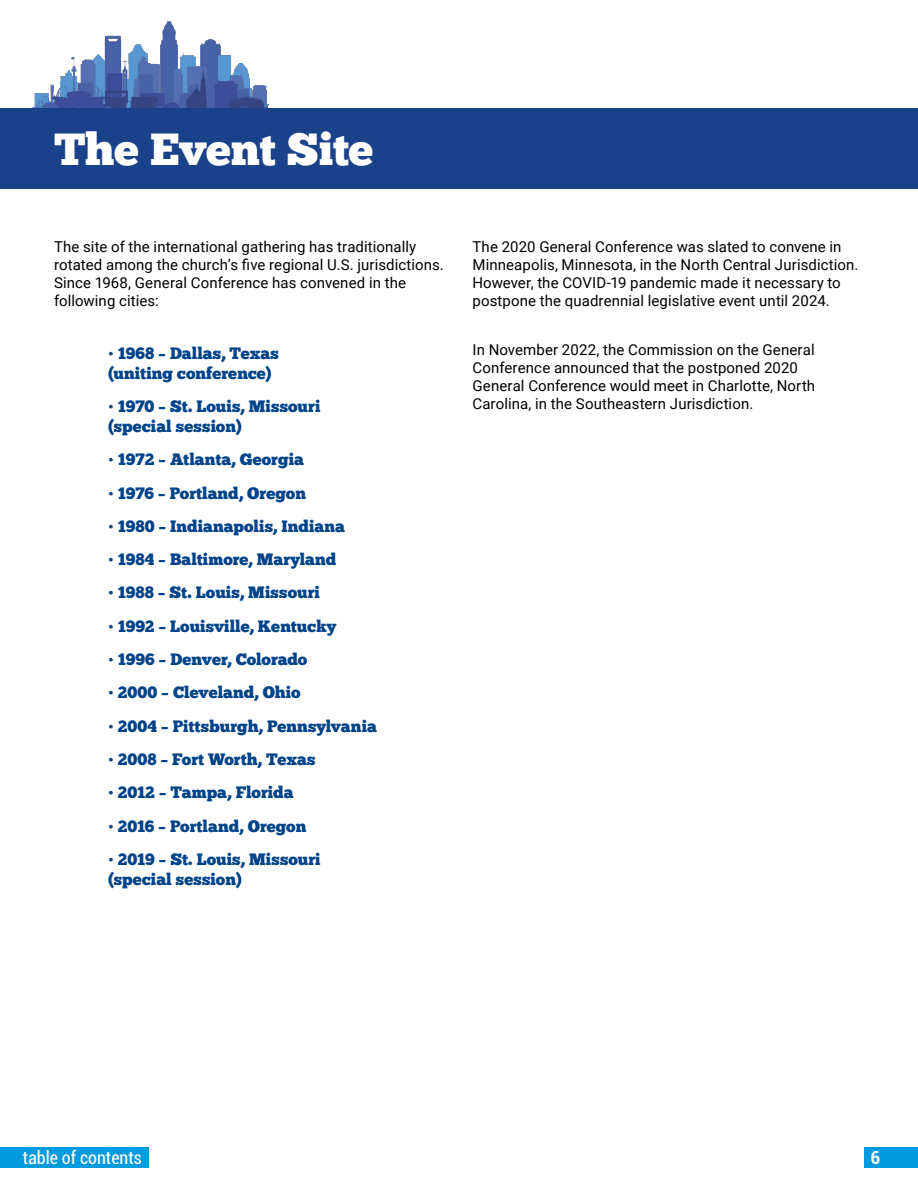
<style>
.page{position:relative;width:918px;height:1188px;background:#fff}
.page>*{position:absolute;margin:0;border:0;box-sizing:border-box;transform-origin:0 0}
.headline-WHT{font:45px "Chunk Five";letter-spacing:-.005em;color:#fff}
.t1{font:condensed 18px "Roboto";color:#fff}
.t2{font:700 condensed 18px "Roboto";color:#fff}
.Body_copy{font:16.5px/19.8px "Chunk Five";color:#004389}
.Body_copy-2{font:15px/18px "Roboto";letter-spacing:.005em;color:#000}
</style>
<div class="page">
<img style="left:32px;top:21px;width:236px;height:87px">
<div style="left:0;top:108px;width:918px;height:81px;background:#1a428a"></div>
<div style="left:864px;top:1148px;width:54px;height:20px;background:#009bde"></div>
<div style="left:0;top:1148px;width:148px;height:20px;background:#009bde"></div>
<p class="headline-WHT" style="left:54px;top:122px;width:321px">The Event Site</p>
<p class="Body_copy-2" style="left:54px;top:237px;width:391px">The site of the international gathering has traditionally rotated among the church’s five regional U.S. jurisdictions.<br>Since 1968, General Conference has convened in the following cities:</p>
<p class="Body_copy" style="left:108px;top:344px;width:173px">• 1968 – Dallas, Texas (uniting conference)</p>
<p class="Body_copy" style="left:108px;top:397px;width:214px">• 1970 – St. Louis, Missouri (special session)</p>
<p class="Body_copy" style="left:108px;top:450px;width:198px">• 1972 – Atlanta, Georgia</p>
<p class="Body_copy" style="left:108px;top:483px;width:200px">• 1976 – Portland, Oregon</p>
<p class="Body_copy" style="left:108px;top:517px;width:239px">• 1980 – Indianapolis, Indiana</p>
<p class="Body_copy" style="left:108px;top:550px;width:230px">• 1984 – Baltimore, Maryland</p>
<p class="Body_copy" style="left:108px;top:583px;width:213px">• 1988 – St. Louis, Missouri</p>
<p class="Body_copy" style="left:108px;top:617px;width:230px">• 1992 – Louisville, Kentucky</p>
<p class="Body_copy" style="left:108px;top:650px;width:201px">• 1996 – Denver, Colorado</p>
<p class="Body_copy" style="left:108px;top:683px;width:194px">• 2000 – Cleveland, Ohio</p>
<p class="Body_copy" style="left:108px;top:717px;width:270px">• 2004 – Pittsburgh, Pennsylvania</p>
<p class="Body_copy" style="left:108px;top:750px;width:209px">• 2008 – Fort Worth, Texas</p>
<p class="Body_copy" style="left:108px;top:783px;width:187px">• 2012 – Tampa, Florida</p>
<p class="Body_copy" style="left:108px;top:816px;width:200px">• 2016 – Portland, Oregon</p>
<p class="Body_copy" style="left:108px;top:850px;width:214px">• 2019 – St. Louis, Missouri (special session)</p>
<p class="Body_copy-2" style="left:472px;top:237px;width:387px">The 2020 General Conference was slated to convene in Minneapolis, Minnesota, in the North Central Jurisdiction.<br>However, the COVID-19 pandemic made it necessary to postpone the quadrennial legislative event until 2024.</p>
<p class="Body_copy-2" style="left:472px;top:341px;width:344px">In November 2022, the Commission on the General Conference announced that the postponed 2020<br>General Conference would meet in Charlotte, North Carolina, in the Southeastern Jurisdiction.</p>
<p class="t1" style="left:23px;top:1145px;width:120px">table of contents</p>
<p class="t2" style="left:871px;top:1145px;width:11px">6</p>
</div>
